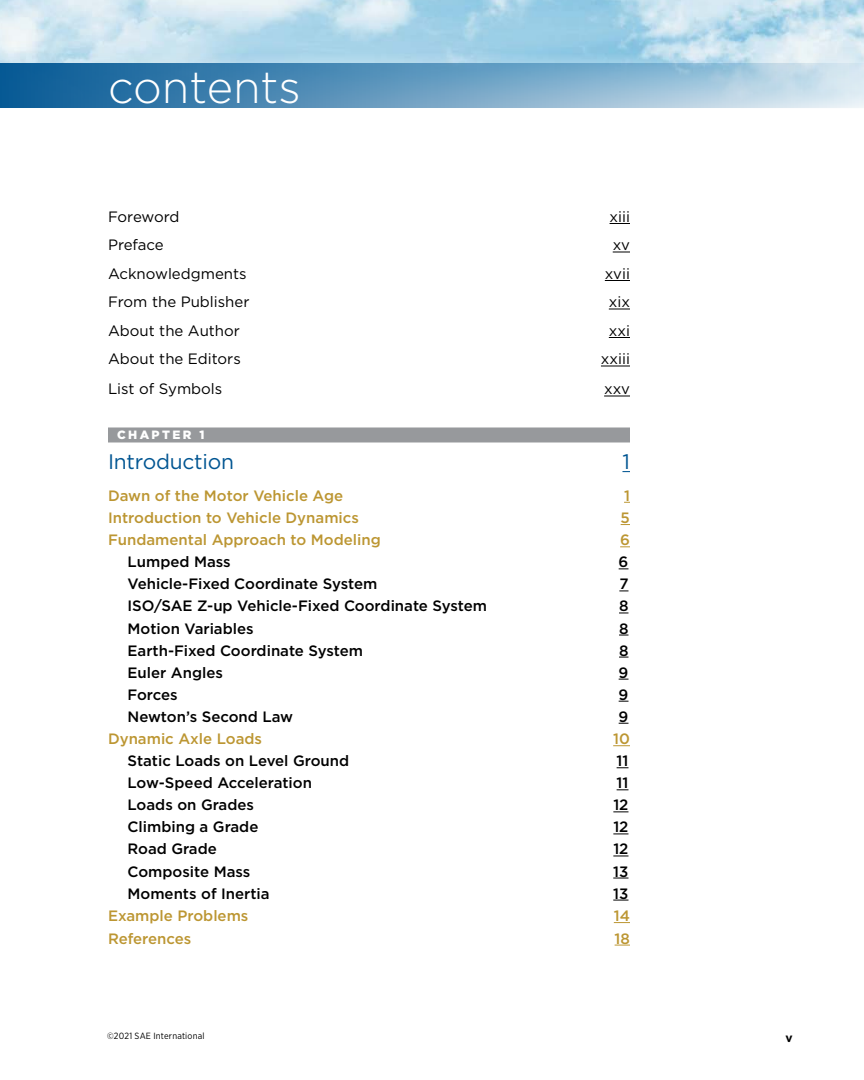
<style>
.page{position:relative;width:864px;height:1080px;background:#fff}
.page>*{position:absolute;margin:0;border:0;box-sizing:border-box;transform-origin:0 0}
.t1{font:300 45px "Gotham";color:#fff}
.t2{font:21px "Gotham";letter-spacing:-.01em;color:#005592}
.t3{font:500 15px "Gotham";color:#000}
.t4{font:500 15px "Gotham";color:#bc9632}
.t5{font:15px "Gotham";color:#000}
.t6{font:15px "Gotham";letter-spacing:-.02em;color:#000}
.t7{font:900 12px "Gotham";letter-spacing:.2em;color:#fff}
.t8{font:700 12px "Gotham";color:#000}
.t9{font:9px "Gotham Narrow";letter-spacing:.025em;color:#000}
</style>
<div class="page">
<img style="left:0;top:0;width:864px;height:63px">
<svg style="left:0;top:63px;width:864px;height:45px"></svg>
<svg style="left:610px;top:223px;width:20px;height:1px"></svg>
<svg style="left:613px;top:252px;width:17px;height:1px"></svg>
<svg style="left:605px;top:280px;width:25px;height:1px"></svg>
<svg style="left:609px;top:309px;width:21px;height:1px"></svg>
<svg style="left:609px;top:337px;width:21px;height:1px"></svg>
<svg style="left:601px;top:366px;width:29px;height:1px"></svg>
<svg style="left:604px;top:396px;width:26px;height:1px"></svg>
<div style="left:108px;top:427px;width:522px;height:15px;background:#97999c"></div>
<svg style="left:613px;top:745px;width:17px;height:1px"></svg>
<svg style="left:617px;top:767px;width:12px;height:1px"></svg>
<svg style="left:617px;top:789px;width:12px;height:1px"></svg>
<svg style="left:613px;top:811px;width:16px;height:1px"></svg>
<svg style="left:613px;top:834px;width:16px;height:1px"></svg>
<svg style="left:613px;top:856px;width:16px;height:1px"></svg>
<svg style="left:613px;top:878px;width:16px;height:1px"></svg>
<svg style="left:613px;top:900px;width:16px;height:1px"></svg>
<svg style="left:614px;top:922px;width:16px;height:1px"></svg>
<svg style="left:615px;top:945px;width:15px;height:1px"></svg>
<p class="t1" style="left:108px;top:59px;width:194px">contents</p>
<p class="t6" style="left:108px;top:207px;width:73px">Foreword</p>
<p class="t5" style="left:610px;top:207px;width:22px">xiii</p>
<p class="t5" style="left:108px;top:236px;width:57px">Preface</p>
<p class="t5" style="left:613px;top:236px;width:19px">xv</p>
<p class="t5" style="left:108px;top:264px;width:140px">Acknowledgments</p>
<p class="t5" style="left:605px;top:264px;width:27px">xvii</p>
<p class="t5" style="left:108px;top:293px;width:143px">From the Publisher</p>
<p class="t5" style="left:609px;top:293px;width:23px">xix</p>
<p class="t5" style="left:108px;top:321px;width:133px">About the Author</p>
<p class="t5" style="left:609px;top:321px;width:23px">xxi</p>
<p class="t5" style="left:108px;top:350px;width:134px">About the Editors</p>
<p class="t5" style="left:601px;top:350px;width:31px">xxiii</p>
<p class="t5" style="left:108px;top:380px;width:116px">List of Symbols</p>
<p class="t5" style="left:604px;top:380px;width:27px">xxv</p>
<p class="t7" style="left:117px;top:427px;width:89px">CHAPTER 1</p>
<p class="t2" style="left:108px;top:449px;width:128px">Introduction</p>
<p class="t2" style="left:622px;top:449px;width:9px">1</p>
<p class="t4" style="left:108px;top:486px;width:237px">Dawn of the Motor Vehicle Age</p>
<p class="t4" style="left:624px;top:486px;width:7px">1</p>
<p class="t4" style="left:108px;top:508px;width:252px">Introduction to Vehicle Dynamics</p>
<p class="t4" style="left:621px;top:508px;width:11px">5</p>
<p class="t4" style="left:108px;top:530px;width:274px">Fundamental Approach to Modeling</p>
<p class="t4" style="left:620px;top:530px;width:11px">6</p>
<p class="t3" style="left:127px;top:552px;width:105px">Lumped Mass</p>
<p class="t3" style="left:619px;top:552px;width:11px">6</p>
<p class="t3" style="left:127px;top:574px;width:251px">Vehicle-Fixed Coordinate System</p>
<p class="t3" style="left:619px;top:574px;width:11px">7</p>
<p class="t3" style="left:127px;top:596px;width:361px">ISO/SAE Z-up Vehicle-Fixed Coordinate System</p>
<p class="t3" style="left:619px;top:596px;width:11px">8</p>
<p class="t3" style="left:127px;top:618px;width:128px">Motion Variables</p>
<p class="t3" style="left:619px;top:618px;width:11px">8</p>
<p class="t3" style="left:127px;top:640px;width:237px">Earth-Fixed Coordinate System</p>
<p class="t3" style="left:619px;top:640px;width:11px">8</p>
<p class="t3" style="left:127px;top:663px;width:97px">Euler Angles</p>
<p class="t3" style="left:619px;top:663px;width:11px">9</p>
<p class="t3" style="left:127px;top:685px;width:52px">Forces</p>
<p class="t3" style="left:619px;top:685px;width:11px">9</p>
<p class="t3" style="left:127px;top:707px;width:167px">Newton’s Second Law</p>
<p class="t3" style="left:619px;top:707px;width:11px">9</p>
<p class="t4" style="left:108px;top:729px;width:156px">Dynamic Axle Loads</p>
<p class="t4" style="left:613px;top:729px;width:18px">10</p>
<p class="t3" style="left:127px;top:751px;width:223px">Static Loads on Level Ground</p>
<p class="t3" style="left:617px;top:751px;width:13px">11</p>
<p class="t3" style="left:127px;top:773px;width:186px">Low-Speed Acceleration</p>
<p class="t3" style="left:617px;top:773px;width:13px">11</p>
<p class="t3" style="left:127px;top:795px;width:128px">Loads on Grades</p>
<p class="t3" style="left:613px;top:795px;width:17px">12</p>
<p class="t3" style="left:127px;top:817px;width:132px">Climbing a Grade</p>
<p class="t3" style="left:613px;top:817px;width:17px">12</p>
<p class="t3" style="left:127px;top:839px;width:91px">Road Grade</p>
<p class="t3" style="left:613px;top:839px;width:17px">12</p>
<p class="t3" style="left:127px;top:861px;width:124px">Composite Mass</p>
<p class="t3" style="left:613px;top:861px;width:17px">13</p>
<p class="t3" style="left:127px;top:883px;width:144px">Moments of Inertia</p>
<p class="t3" style="left:613px;top:883px;width:17px">13</p>
<p class="t4" style="left:108px;top:906px;width:142px">Example Problems</p>
<p class="t4" style="left:614px;top:906px;width:18px">14</p>
<p class="t4" style="left:108px;top:928px;width:85px">References</p>
<p class="t4" style="left:615px;top:928px;width:17px">18</p>
<p class="t9" style="left:107px;top:1030px;width:99px">©2021 SAE International</p>
<p class="t8" style="left:786px;top:1029px;width:9px">v</p>
</div>
